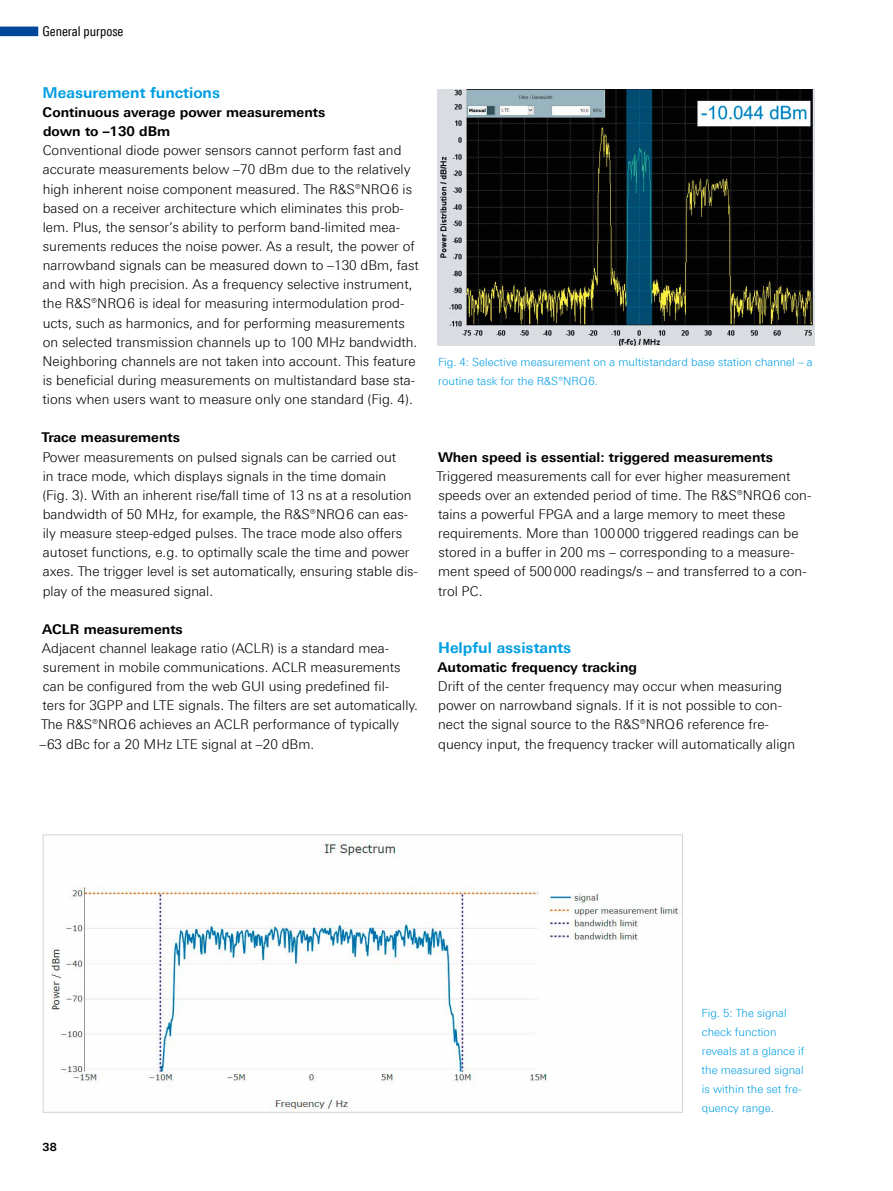
<style>
.page{position:relative;width:893px;height:1191px;background:#fff}
.page>*{position:absolute;margin:0;border:0;box-sizing:border-box;transform-origin:0 0}
._03_Überschrift_1{font:700 15px "Linotype Univers 630";color:#009ee3}
.Fließtext_oAo{font:300 13.5px/19.2px "Linotype Univers 330";color:#000}
._03_Überschrift_2{font:700 13.5px "Linotype Univers 630";color:#000}
._03_Überschrift_2_oA{font:700 13.5px/19.2px "Linotype Univers 630";color:#000}
.t1{font:13.5px "Linotype Univers 420 Cn";color:#000}
.Bildlegende{font:300 11.25px/19.2px "Linotype Univers 330";color:#009ee3}
.t2{font:700 11.25px "Linotype Univers 630";color:#000}
</style>
<div class="page">
<img style="left:438px;top:89px;width:376px;height:256px">
<img style="left:51px;top:843px;width:629px;height:267px">
<div style="left:43px;top:834px;width:640px;height:278px;border:1px solid #cdd4d7"></div>
<div style="left:0;top:27px;width:38px;height:9px;background:#004699"></div>
<p class="t1" style="left:43px;top:23px;width:82px">General purpose</p>
<p class="_03_Überschrift_1" style="left:43px;top:83px;width:179px">Measurement functions</p>
<p class="_03_Überschrift_2_oA" style="left:43px;top:102px;width:284px">Continuous average power measurements down to –130 dBm</p>
<p class="Fließtext_oAo" style="left:43px;top:141px;width:378px">Conventional diode power sensors cannot perform fast and accurate measurements below –70 dBm due to the relatively high inherent noise component measured. The R&amp;S®NRQ6 is based on a receiver architecture which eliminates this prob&shy;lem. Plus, the sensor’s ability to perform band-limited mea&shy;surements reduces the noise power. As a result, the power of narrowband signals can be measured down to –130 dBm, fast and with high precision. As a frequency selective instrument, the R&amp;S®NRQ6 is ideal for measuring intermodulation prod&shy;ucts, such as harmonics, and for performing measurements on selected transmission channels up to 100 MHz bandwidth.<br>Neighboring channels are not taken into account. This feature is beneficial during measurements on multistandard base sta&shy;tions when users want to measure only one standard (Fig. 4).</p>
<p class="_03_Überschrift_2" style="left:42px;top:429px;width:140px">Trace measurements</p>
<p class="Fließtext_oAo" style="left:42px;top:447px;width:377px">Power measurements on pulsed signals can be carried out<br>in trace mode, which displays signals in the time domain<br>(Fig. 3). With an inherent rise/fall time of 13 ns at a resolution bandwidth of 50 MHz, for example, the R&amp;S®NRQ6 can eas&shy;ily measure steep-edged pulses. The trace mode also offers autoset functions, e.g. to optimally scale the time and power axes. The trigger level is set automatically, ensuring stable dis&shy;play of the measured signal.</p>
<p class="_03_Überschrift_2" style="left:42px;top:621px;width:142px">ACLR measurements</p>
<p class="Fließtext_oAo" style="left:39px;top:638px;width:380px">Adjacent channel leakage ratio (ACLR) is a standard mea&shy;surement in mobile communications. ACLR measurements can be configured from the web GUI using predefined fil-<br>ters for 3GPP and LTE signals. The filters are set automatically.<br>The R&amp;S®NRQ6 achieves an ACLR performance of typically –63 dBc for a 20 MHz LTE signal at –20 dBm.</p>
<p class="Bildlegende" style="left:438px;top:352px;width:376px">Fig. 4: Selective measurement on a multistandard base station channel – a routine task for the R&amp;S®NRQ6.</p>
<p class="_03_Überschrift_2" style="left:438px;top:448px;width:336px">When speed is essential: triggered measurements</p>
<p class="Fließtext_oAo" style="left:436px;top:466px;width:376px">Triggered measurements call for ever higher measurement speeds over an extended period of time. The R&amp;S®NRQ6 con&shy;tains a powerful FPGA and a large memory to meet these requirements. More than 100000 triggered readings can be stored in a buffer in 200 ms – corresponding to a measure&shy;ment speed of 500000 readings/s – and transferred to a con&shy;trol PC.</p>
<p class="_03_Überschrift_1" style="left:438px;top:638px;width:135px">Helpful assistants</p>
<p class="_03_Überschrift_2_oA" style="left:438px;top:657px;width:201px">Automatic frequency tracking</p>
<p class="Fließtext_oAo" style="left:438px;top:676px;width:359px">Drift of the center frequency may occur when measuring power on narrowband signals. If it is not possible to con&shy;nect the signal source to the R&amp;S®NRQ6 reference fre&shy;quency input, the frequency tracker will automatically align</p>
<p class="t2" style="left:42px;top:1139px;width:16px">38</p>
<p class="Bildlegende" style="left:702px;top:1003px;width:104px">Fig. 5: The signal check function reveals at a glance if the measured signal is within the set fre&shy;quency range.</p>
</div>
